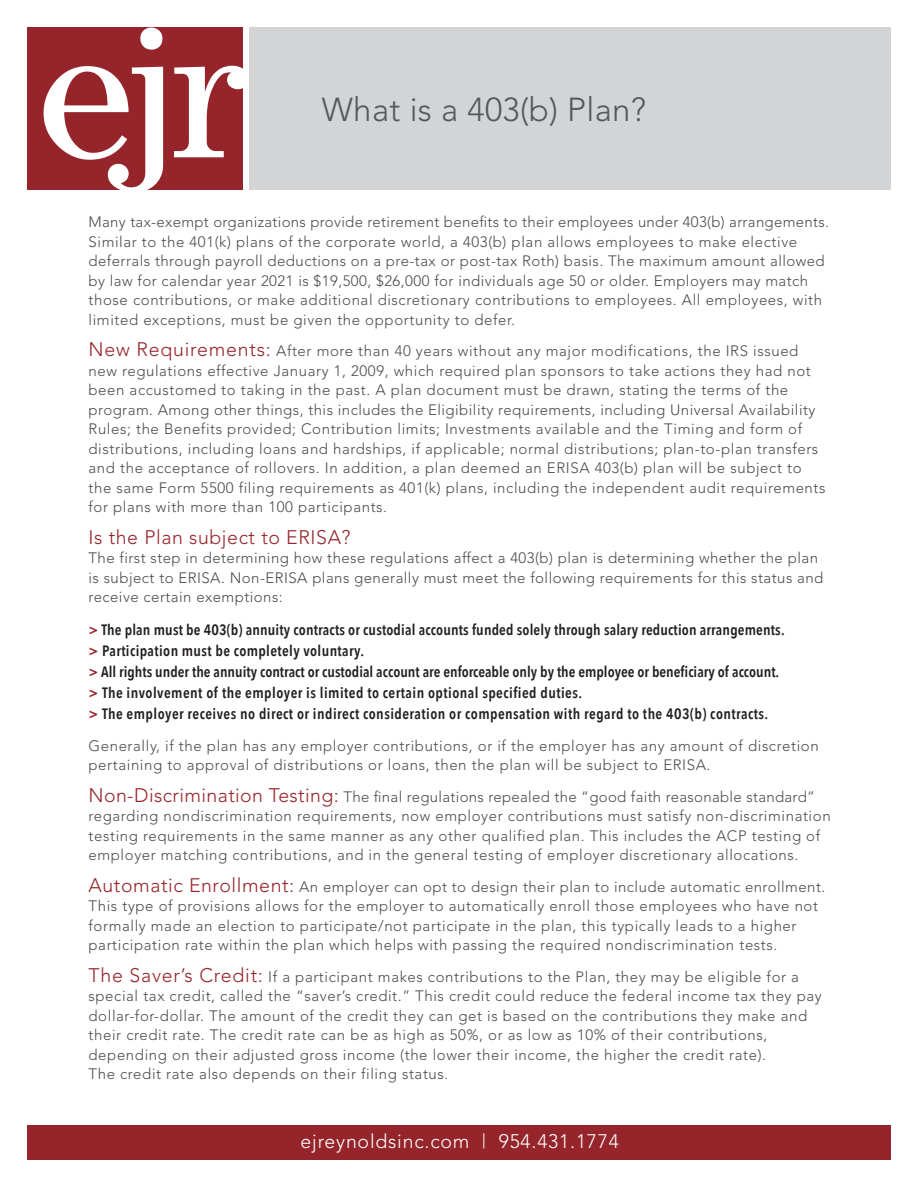
<style>
.page{position:relative;width:918px;height:1188px;background:#fff}
.page>*{position:absolute;margin:0;border:0;box-sizing:border-box;transform-origin:0 0}
.t1{font:300 33px "Avenir";letter-spacing:.01em;color:#57585a}
.t2{font:300 19.5px "Avenir";letter-spacing:.04em;color:#fff}
.t3{font:300 19.5px "Avenir";letter-spacing:.03em;color:#96252b}
.t4{font:300 15px/19.5px "Avenir";letter-spacing:.04em;color:#4b4c4d}
.t5{font:600 15px/21px "Avenir Next Condensed";letter-spacing:.01em;color:#231f20}
.s1{font-size:19.5px;color:#96252b}
.s2{color:#96252b}
.s3{font-size:13.5px}
</style>
<div class="page">
<div style="left:250px;top:28px;width:641px;height:162px;background:#d3d4d6"></div>
<div style="left:27px;top:28px;width:216px;height:162px;background:#96252b"></div>
<svg style="left:44px;top:28px;width:199px;height:162px"></svg>
<div style="left:27px;top:1125px;width:864px;height:35px;background:#96252b"></div>
<h1 class="t1" style="left:322px;top:90px;width:326px">What is a 403(b) Plan?</h1>
<p class="t4" style="left:89px;top:212px;width:742px">Many tax-exempt organizations provide retirement benefits to their employees under 403(b) arrangements.<br>Similar to the 401(k) plans of the corporate world, a 403(b) plan allows employees to make elective deferrals through payroll deductions on a pre-tax or post-tax Roth) basis. The maximum amount allowed by law for calendar year 2021 is $19,500, $26,000 for individuals age 50 or older. Employers may match those contributions, or make additional discretionary contributions to employees. All employees, with limited exceptions, must be given the opportunity to defer.</p>
<p class="t4" style="left:89px;top:341px;width:739px"><span class="s1">New Requirements:</span> After more than 40 years without any major modifications, the IRS issued new regulations effective January 1, 2009, which required plan sponsors to take actions they had not been accustomed to taking in the past. A plan document must be drawn, stating the terms of the program. Among other things, this includes the Eligibility requirements, including Universal Availability Rules; the Benefits provided; Contribution limits; Investments available and the Timing and form of distributions, including loans and hardships, if applicable; normal distributions; plan-to-plan transfers and the acceptance of rollovers. In addition, a plan deemed an ERISA 403(b) plan will be subject to the same Form 5500 filing requirements as 401(k) plans, including the independent audit requirements for plans with more than 100 participants.</p>
<h2 class="t3" style="left:89px;top:526px;width:264px">Is the Plan subject to ERISA?</h2>
<p class="t4" style="left:89px;top:548px;width:736px">The first step in determining how these regulations affect a 403(b) plan is determining whether the plan is subject to ERISA. Non-ERISA plans generally must meet the following requirements for this status and receive certain exemptions:</p>
<p class="t5" style="left:89px;top:619px;width:698px"><span class="s2">&gt;</span> The plan must be 403(b) annuity contracts or custodial accounts funded solely through salary reduction arrangements. <span class="s2">&gt;</span> Participation must be completely voluntary.<br><span class="s2">&gt;</span> All rights under the annuity contract or custodial account are enforceable only by the employee or beneficiary of account. <span class="s2">&gt;</span> The involvement of the employer is limited to certain optional specified duties.<br><span class="s2">&gt;</span> The employer receives no direct or indirect consideration or compensation with regard to the 403(b) contracts.</p>
<p class="t4" style="left:89px;top:736px;width:732px">Generally, if the plan has any employer contributions, or if the employer has any amount of discretion pertaining to approval of distributions or loans, then the plan will be subject to ERISA.</p>
<p class="t4" style="left:89px;top:787px;width:744px"><span class="s1">Non-Discrimination Testing:</span> The final regulations repealed the “good faith reasonable standard” regarding nondiscrimination requirements, now employer contributions must satisfy non-discrimination testing requirements in the same manner as any other qualified plan. This includes the ACP testing of employer matching contributions, and in the general testing of employer discretionary allocations.</p>
<p class="t4" style="left:89px;top:877px;width:738px"><span class="s1">Automatic Enrollment:</span> An employer can opt to design their plan to include automatic enrollment.<br>This type of provisions allows for the employer to automatically enroll those employees who have not formally made an election to participate/not participate in the plan, this typically leads to a higher participation rate within the plan which helps with passing the required nondiscrimination tests.</p>
<p class="t4" style="left:89px;top:967px;width:735px"><span class="s1">The Saver’s Credit:</span> If a participant makes contributions to the Plan, they may be eligible for a special tax credit, called the “saver’s credit.” This credit could reduce the federal income tax they pay dollar-for-dollar. The amount of the credit they can get is based on the contributions they make and their credit rate. The credit rate can be as high as 50%, or as low as 10% of their contributions, depending on their adjusted gross income (the lower their income, the higher the credit rate).<br>The credit rate also depends on their filing status<span class="s3">.</span></p>
<h2 class="t2" style="left:301px;top:1130px;width:320px">ejreynoldsinc.com | 954.431.1774</h2>
</div>
